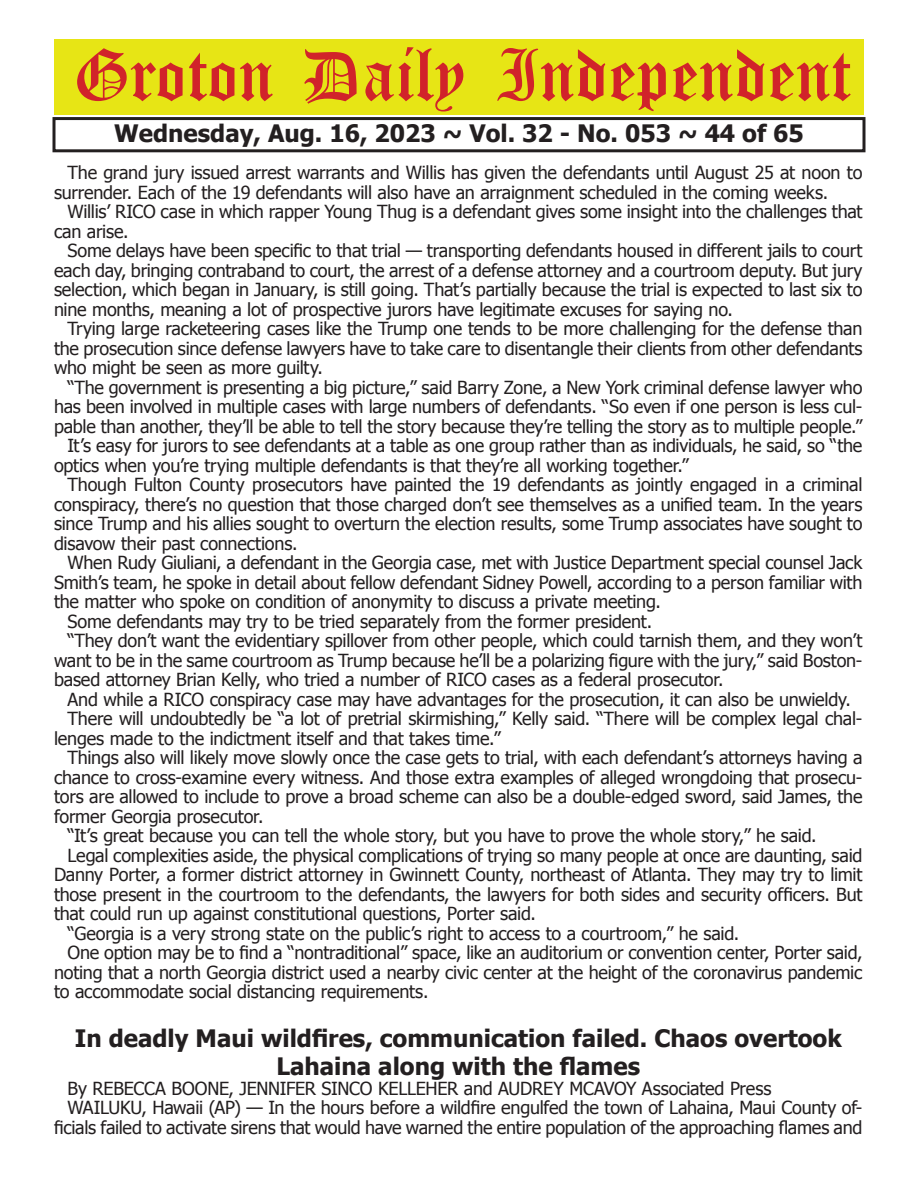
<style>
.page{position:relative;width:918px;height:1188px;background:#fff}
.page>*{position:absolute;margin:0;border:0;box-sizing:border-box;transform-origin:0 0}
.t1{font:54px "Old English Five";color:#d1232a}
.t2{font:700 24px/28.8px "Tahoma";color:#231f20;text-align:center}
.t3{font:18px/19.5px "Tahoma";letter-spacing:-.01em;color:#231f20}
</style>
<div class="page">
<div style="left:52px;top:117px;width:814px;height:35px;border:3px solid #231f20"></div>
<div style="left:54px;top:40px;width:810px;height:75px;background:#e7e515"></div>
<h1 class="t1" style="left:73px;top:50px;width:779px">Groton Daily Independent</h1>
<h2 class="t2" style="left:114px;top:117px;width:691px">Wednesday, Aug. 16, 2023 ~ Vol. 32 - No. 053 ~ 44 of 65</h2>
<p class="t3" style="left:54px;top:162px;width:810px;text-indent:14px">The grand jury issued arrest warrants and Willis has given the defendants until August 25 at noon to surrender. Each of the 19 defendants will also have an arraignment scheduled in the coming weeks.</p>
<p class="t3" style="left:54px;top:201px;width:810px;text-indent:14px">Willis’ RICO case in which rapper Young Thug is a defendant gives some insight into the challenges that can arise.</p>
<p class="t3" style="left:54px;top:240px;width:810px;text-align:justify;text-indent:14px">Some delays have been specific to that trial — transporting defendants housed in different jails to court each day, bringing contraband to court, the arrest of a defense attorney and a courtroom deputy. But jury selection, which began in January, is still going. That’s partially because the trial is expected to last six to nine months, meaning a lot of prospective jurors have legitimate excuses for saying no.</p>
<p class="t3" style="left:54px;top:318px;width:810px;text-align:justify;text-indent:14px">Trying large racketeering cases like the Trump one tends to be more challenging for the defense than the prosecution since defense lawyers have to take care to disentangle their clients from other defendants who might be seen as more guilty.</p>
<p class="t3" style="left:68px;top:377px;width:796px">“The government is presenting a big picture,” said Barry Zone, a New York criminal defense lawyer who</p>
<p class="t3" style="left:54px;top:396px;width:810px">has been involved in multiple cases with large numbers of defendants. “So even if one person is less cul-</p>
<p class="t3" style="left:54px;top:416px;width:810px">pable than another, they’ll be able to tell the story because they’re telling the story as to multiple people.”</p>
<p class="t3" style="left:68px;top:435px;width:796px">It’s easy for jurors to see defendants at a table as one group rather than as individuals, he said, so “the</p>
<p class="t3" style="left:54px;top:455px;width:636px">optics when you’re trying multiple defendants is that they’re all working together.”</p>
<p class="t3" style="left:68px;top:474px;width:797px">Though Fulton County prosecutors have painted the 19 defendants as jointly engaged in a criminal</p>
<p class="t3" style="left:54px;top:494px;width:810px">conspiracy, there’s no question that those charged don’t see themselves as a unified team. In the years</p>
<p class="t3" style="left:54px;top:513px;width:810px">since Trump and his allies sought to overturn the election results, some Trump associates have sought to</p>
<p class="t3" style="left:54px;top:533px;width:245px">disavow their past connections.</p>
<p class="t3" style="left:68px;top:552px;width:797px">When Rudy Giuliani, a defendant in the Georgia case, met with Justice Department special counsel Jack</p>
<p class="t3" style="left:54px;top:572px;width:810px">Smith’s team, he spoke in detail about fellow defendant Sidney Powell, according to a person familiar with</p>
<p class="t3" style="left:54px;top:591px;width:608px">the matter who spoke on condition of anonymity to discuss a private meeting.</p>
<p class="t3" style="left:68px;top:611px;width:586px">Some defendants may try to be tried separately from the former president.</p>
<p class="t3" style="left:68px;top:630px;width:796px">“They don’t want the evidentiary spillover from other people, which could tarnish them, and they won’t</p>
<p class="t3" style="left:54px;top:650px;width:810px">want to be in the same courtroom as Trump because he’ll be a polarizing figure with the jury,” said Boston-</p>
<p class="t3" style="left:54px;top:669px;width:671px">based attorney Brian Kelly, who tried a number of RICO cases as a federal prosecutor.</p>
<p class="t3" style="left:68px;top:689px;width:785px">And while a RICO conspiracy case may have advantages for the prosecution, it can also be unwieldy.</p>
<p class="t3" style="left:68px;top:708px;width:796px">There will undoubtedly be “a lot of pretrial skirmishing,” Kelly said. “There will be complex legal chal-</p>
<p class="t3" style="left:54px;top:728px;width:448px">lenges made to the indictment itself and that takes time.”</p>
<p class="t3" style="left:68px;top:747px;width:797px">Things also will likely move slowly once the case gets to trial, with each defendant’s attorneys having a</p>
<p class="t3" style="left:54px;top:766px;width:810px">chance to cross-examine every witness. And those extra examples of alleged wrongdoing that prosecu-</p>
<p class="t3" style="left:54px;top:786px;width:810px">tors are allowed to include to prove a broad scheme can also be a double-edged sword, said James, the</p>
<p class="t3" style="left:54px;top:805px;width:211px">former Georgia prosecutor.</p>
<p class="t3" style="left:68px;top:825px;width:751px">“It’s great because you can tell the whole story, but you have to prove the whole story,” he said.</p>
<p class="t3" style="left:68px;top:844px;width:797px">Legal complexities aside, the physical complications of trying so many people at once are daunting, said</p>
<p class="t3" style="left:54px;top:864px;width:810px">Danny Porter, a former district attorney in Gwinnett County, northeast of Atlanta. They may try to limit</p>
<p class="t3" style="left:54px;top:883px;width:810px">those present in the courtroom to the defendants, the lawyers for both sides and security officers. But</p>
<p class="t3" style="left:54px;top:903px;width:484px">that could run up against constitutional questions, Porter said.</p>
<p class="t3" style="left:68px;top:922px;width:673px">“Georgia is a very strong state on the public’s right to access to a courtroom,” he said.</p>
<p class="t3" style="left:68px;top:942px;width:797px">One option may be to find a “nontraditional” space, like an auditorium or convention center, Porter said,</p>
<p class="t3" style="left:54px;top:961px;width:810px">noting that a north Georgia district used a nearby civic center at the height of the coronavirus pandemic</p>
<p class="t3" style="left:54px;top:981px;width:376px">to accommodate social distancing requirements.</p>
<h2 class="t2" style="left:75px;top:1022px;width:769px">In deadly Maui wildfires, communication failed. Chaos overtook<br>Lahaina along with the flames</h2>
<p class="t3" style="left:68px;top:1078px;width:705px">By REBECCA BOONE, JENNIFER SINCO KELLEHER and AUDREY MCAVOY Associated Press</p>
<p class="t3" style="left:68px;top:1097px;width:796px">WAILUKU, Hawaii (AP) — In the hours before a wildfire engulfed the town of Lahaina, Maui County of-</p>
<p class="t3" style="left:54px;top:1117px;width:810px">ficials failed to activate sirens that would have warned the entire population of the approaching flames and</p>
</div>
